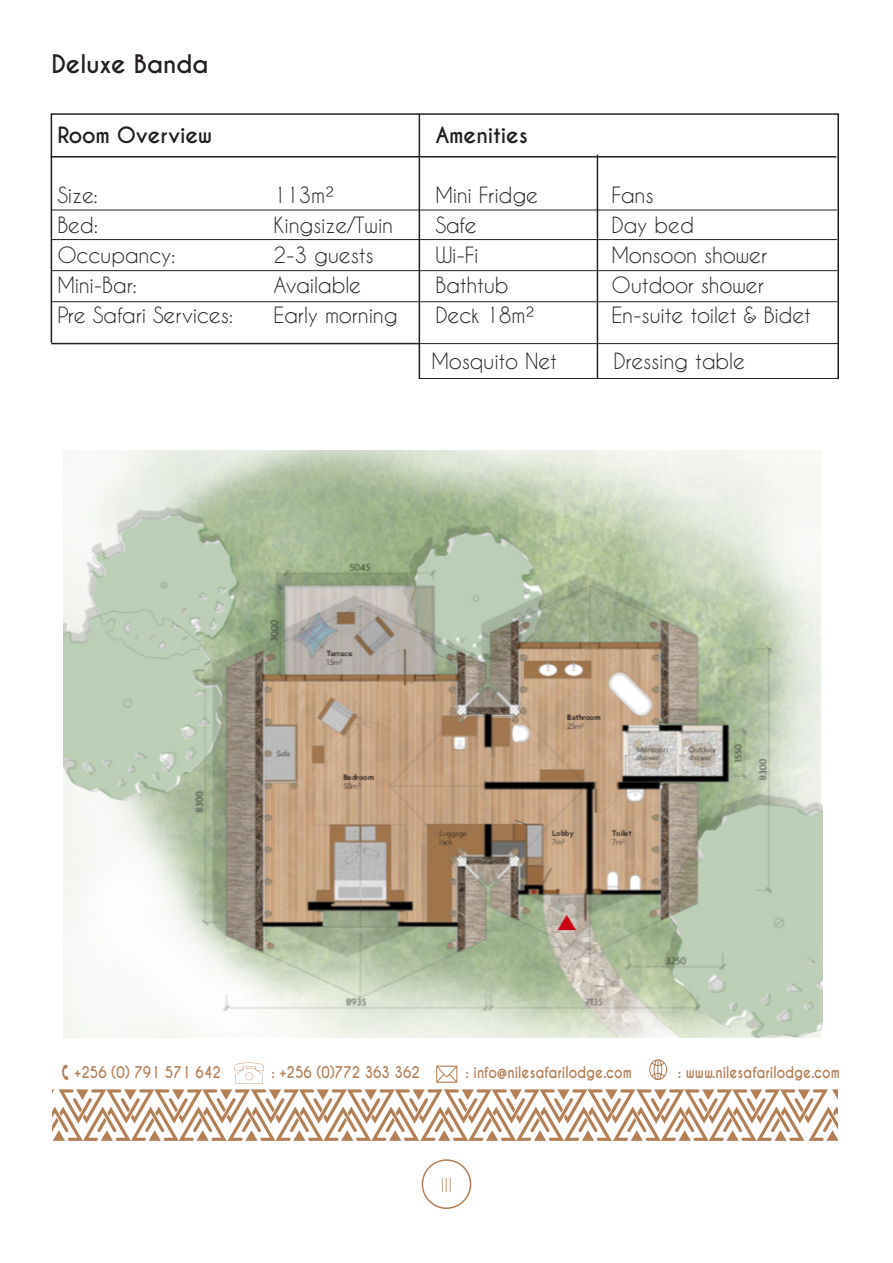
<style>
.page{position:relative;width:893px;height:1263px;background:#fff}
.page>*{position:absolute;margin:0;border:0;box-sizing:border-box;transform-origin:0 0}
.t1{font:700 24px "Caviar Dreams";letter-spacing:-.01em;color:#231f20}
.t2{font:21px "Caviar Dreams";letter-spacing:-.01em;color:#231f20}
.t3{font:700 21px "Caviar Dreams";letter-spacing:-.01em;color:#231f20}
.t4{font:18px "Caviar Dreams";color:#b37f55}
.t5{font:700 15.3px "Caviar Dreams";color:#b37f55;scale:.87 1}
</style>
<div class="page">
<div style="left:422px;top:1159px;width:49px;height:50px;border:2px solid #b37f55;border-radius:50%"></div>
<img style="left:63px;top:451px;width:759px;height:586px">
<svg style="left:649px;top:1059px;width:18px;height:21px"></svg>
<svg style="left:234px;top:1062px;width:30px;height:21px"></svg>
<svg style="left:436px;top:1066px;width:21px;height:17px"></svg>
<img style="left:62px;top:1064px;width:7px;height:17px">
<svg style="left:53px;top:1089px;width:784px;height:52px"></svg>
<svg style="left:50px;top:113px;width:789px;height:266px"></svg>
<hr style="left:419px;top:339px;width:1px;height:39px;background:#231f20">
<hr style="left:419px;top:343px;width:420px;height:1px;background:#231f20">
<svg style="left:50px;top:342px;width:371px;height:3px"></svg>
<p class="t1" style="left:51px;top:49px;width:159px">Deluxe Banda</p>
<p class="t3" style="left:57px;top:122px;width:157px">Room Overview</p>
<p class="t2" style="left:57px;top:182px;width:42px">Size:</p>
<p class="t2" style="left:273px;top:182px;width:62px">113m²</p>
<p class="t2" style="left:57px;top:212px;width:42px">Bed:</p>
<p class="t2" style="left:273px;top:212px;width:121px">Kingsize/Twin</p>
<p class="t2" style="left:57px;top:242px;width:120px">Occupancy:</p>
<p class="t2" style="left:273px;top:242px;width:102px">2-3 guests</p>
<p class="t2" style="left:57px;top:272px;width:81px">Mini-Bar:</p>
<p class="t2" style="left:273px;top:272px;width:89px">Available</p>
<p class="t2" style="left:57px;top:302px;width:177px">Pre Safari Services:</p>
<p class="t2" style="left:273px;top:302px;width:126px">Early morning</p>
<p class="t3" style="left:435px;top:122px;width:94px">Amenities</p>
<p class="t2" style="left:435px;top:182px;width:104px">Mini Fridge</p>
<p class="t2" style="left:611px;top:182px;width:44px">Fans</p>
<p class="t2" style="left:435px;top:212px;width:43px">Safe</p>
<p class="t2" style="left:611px;top:212px;width:84px">Day bed</p>
<p class="t2" style="left:435px;top:242px;width:45px">Wi-Fi</p>
<p class="t2" style="left:611px;top:242px;width:157px">Monsoon shower</p>
<p class="t2" style="left:435px;top:272px;width:75px">Bathtub</p>
<p class="t2" style="left:611px;top:272px;width:154px">Outdoor shower</p>
<p class="t2" style="left:435px;top:302px;width:101px">Deck 18m²</p>
<p class="t2" style="left:611px;top:302px;width:201px">En-suite toilet &amp; Bidet</p>
<p class="t2" style="left:432px;top:349px;width:127px">Mosquito Net</p>
<p class="t2" style="left:613px;top:349px;width:133px">Dressing table</p>
<p class="t5" style="left:74px;top:1063px;width:170px">+256 (0) 791 571 642</p>
<p class="t5" style="left:271px;top:1063px;width:172px">: +256 (0)772 363 362</p>
<p class="t5" style="left:466px;top:1063px;width:193px">: info@nilesafarilodge.com</p>
<p class="t5" style="left:678px;top:1063px;width:188px">: www.nilesafarilodge.com</p>
<p class="t4" style="left:441px;top:1174px;width:13px">III</p>
</div>
